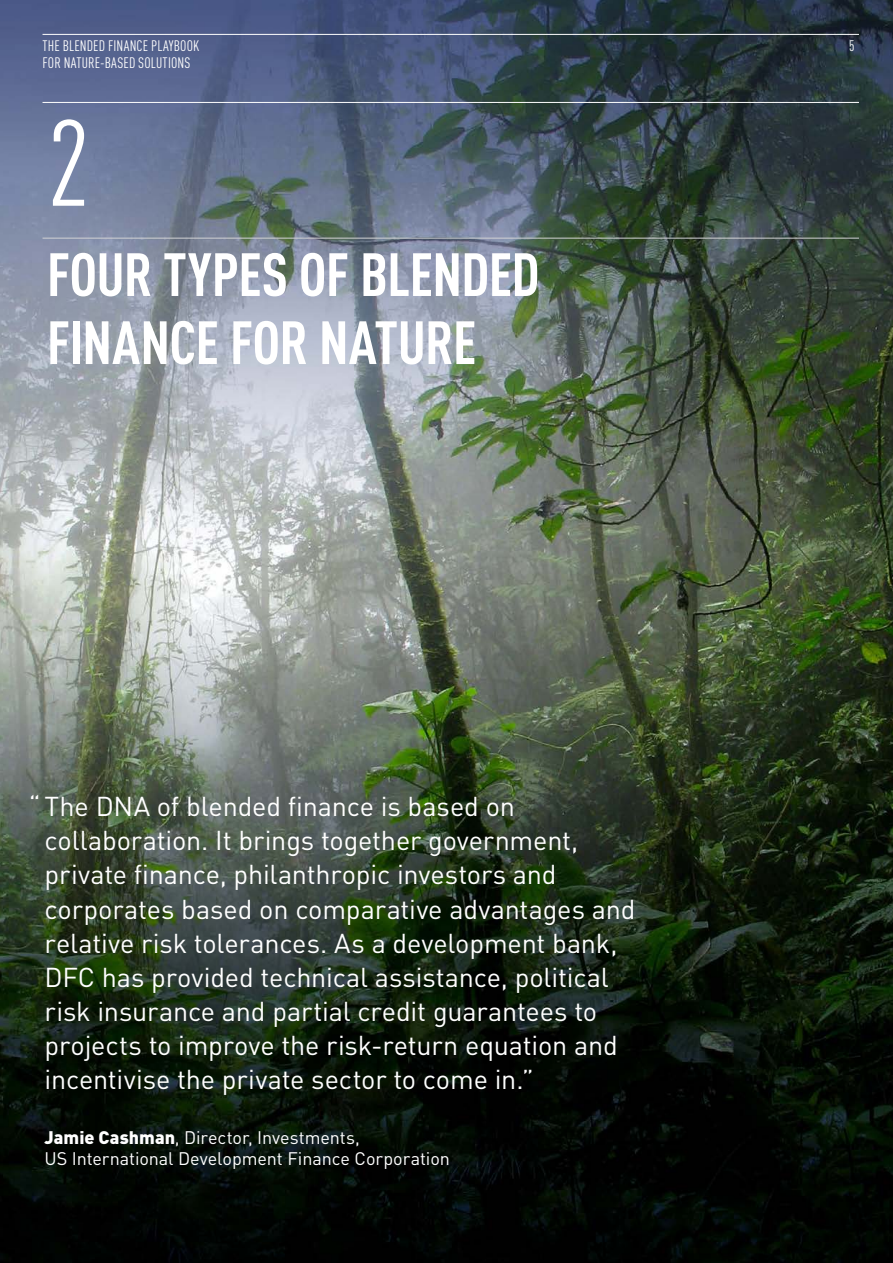
<style>
.page{position:relative;width:893px;height:1263px;background:#fff}
.page>*{position:absolute;margin:0;border:0;box-sizing:border-box;transform-origin:0 0}
._4mm{font:condensed 120px "DIN Pro";color:#fff}
._4mm-2{font:700 condensed 60px/68.1px "DIN Pro";letter-spacing:-.015em;color:#fff}
._4mm-3{font:27px/34px "DIN";letter-spacing:-.005em;color:#fff}
._4mm-4{font:18px "DIN";letter-spacing:-.005em;color:#fff}
._4mm-5{font:condensed 15px "DIN Pro";letter-spacing:.005em;color:#fff}
.s1{font-weight:900}
</style>
<div class="page">
<img style="left:0;top:0;width:893px;height:1263px">
<hr style="left:43px;top:34px;width:816px;height:1px;background:#fff">
<hr style="left:43px;top:102px;width:816px;height:1px;background:#fff">
<hr style="left:43px;top:238px;width:816px;height:1px;background:#d1d2d4">
<p class="_4mm-5" style="left:43px;top:35px;width:158px">THE BLENDED FINANCE PLAYBOOK</p>
<p class="_4mm-5" style="left:849px;top:35px;width:7px">5</p>
<p class="_4mm-5" style="left:43px;top:52px;width:149px">FOR NATURE-BASED SOLUTIONS</p>
<p class="_4mm" style="left:47px;top:77px;width:45px">2</p>
<p class="_4mm-2" style="left:47px;top:235px;width:494px">FOUR TYPES OF BLENDED<br>FINANCE FOR NATURE</p>
<p class="_4mm-3" style="left:45px;top:789px;width:592px;text-indent:-16px">“ The DNA of blended finance is based on collaboration. It brings together government, private finance, philanthropic investors and corporates based on comparative advantages and relative risk tolerances. As a development bank, DFC has provided technical assistance, political risk insurance and partial credit guarantees to projects to improve the risk-return equation and incentivise the private sector to come in.”</p>
<p class="_4mm-4" style="left:45px;top:1126px;width:317px"><span class="s1">Jamie Cashman</span>, Director, Investments,</p>
<p class="_4mm-4" style="left:45px;top:1147px;width:407px">US International Development Finance Corporation</p>
</div>
